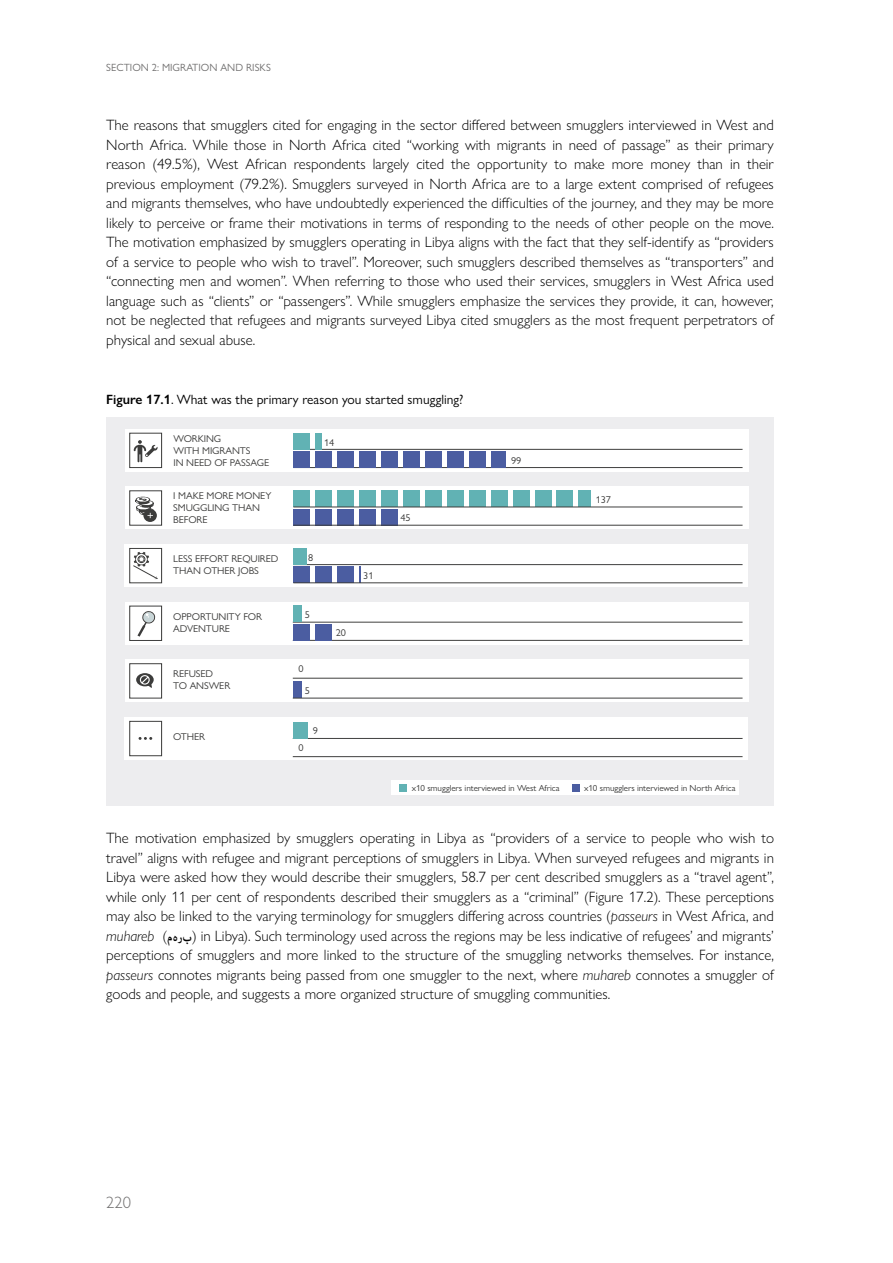
<style>
.page{position:relative;width:893px;height:1263px;background:#fff}
.page>*{position:absolute;margin:0;border:0;box-sizing:border-box;transform-origin:0 0}
.t1{font:300 16.5px "Gill Sans MT Pro";color:#706f6f}
.t2{font:300 15px/19.5px "Gill Sans Nova";color:#000;text-align:justify}
.t3{font:13.5px "Gill Sans Nova";color:#000}
.t4{font:10.5px "Gill Sans Nova";color:#706f6f}
.t5{font:9.9px/11.9px "Gill Sans Nova";letter-spacing:-.01em;color:#3c3c3b;scale:1.04 1}
.t6{font:8.85px "Gill Sans Nova";letter-spacing:-.01em;color:#3c3c3b;scale:1.04 1}
.s1{font-weight:600}
.s2{font-style:italic}
.s3{font-family:"Adobe Arabic";font-weight:700}
</style>
<div class="page">
<div style="left:106px;top:417px;width:668px;height:389px;background:#ededef"></div>
<div style="left:392px;top:781px;width:347px;height:14px;background:#fff"></div>
<div style="left:399px;top:784px;width:8px;height:8px;background:#61b2b4"></div>
<div style="left:573px;top:784px;width:7px;height:8px;background:#4b5da1"></div>
<div style="left:126px;top:429px;width:623px;height:42px;background:#fff"></div>
<div style="left:126px;top:486px;width:623px;height:42px;background:#fff"></div>
<div style="left:125px;top:544px;width:623px;height:42px;background:#fff"></div>
<div style="left:126px;top:602px;width:623px;height:42px;background:#fff"></div>
<div style="left:126px;top:659px;width:623px;height:43px;background:#fff"></div>
<div style="left:125px;top:717px;width:623px;height:43px;background:#fff"></div>
<div style="left:130px;top:433px;width:32px;height:35px;border:1px solid #3c3c3b"></div>
<svg style="left:143px;top:509px;width:14px;height:13px"></svg>
<svg style="left:135px;top:496px;width:20px;height:22px"></svg>
<div style="left:130px;top:548px;width:32px;height:35px;border:1px solid #3c3c3b"></div>
<div style="left:130px;top:606px;width:32px;height:35px;border:1px solid #3c3c3b"></div>
<div style="left:130px;top:663px;width:32px;height:35px;border:1px solid #3c3c3b"></div>
<div style="left:130px;top:721px;width:32px;height:35px;border:1px solid #3c3c3b"></div>
<svg style="left:139px;top:737px;width:13px;height:3px"></svg>
<svg style="left:136px;top:673px;width:18px;height:15px"></svg>
<hr style="left:293px;top:467px;width:449px;height:1px;background:#3c3c3b">
<hr style="left:293px;top:449px;width:449px;height:1px;background:#3c3c3b">
<hr style="left:293px;top:564px;width:449px;height:1px;background:#3c3c3b">
<hr style="left:293px;top:640px;width:449px;height:1px;background:#3c3c3b">
<hr style="left:293px;top:622px;width:449px;height:1px;background:#3c3c3b">
<hr style="left:293px;top:678px;width:449px;height:1px;background:#3c3c3b">
<hr style="left:293px;top:756px;width:449px;height:1px;background:#3c3c3b">
<hr style="left:293px;top:738px;width:449px;height:1px;background:#3c3c3b">
<svg style="left:134px;top:440px;width:24px;height:22px"></svg>
<svg style="left:133px;top:552px;width:25px;height:27px"></svg>
<svg style="left:137px;top:611px;width:19px;height:26px"></svg>
<div style="left:293px;top:433px;width:17px;height:16px;background:#61b2b4"></div>
<div style="left:293px;top:451px;width:17px;height:16px;background:#4b5da1"></div>
<div style="left:315px;top:451px;width:17px;height:16px;background:#4b5da1"></div>
<div style="left:337px;top:451px;width:17px;height:16px;background:#4b5da1"></div>
<div style="left:359px;top:451px;width:17px;height:16px;background:#4b5da1"></div>
<div style="left:381px;top:451px;width:17px;height:16px;background:#4b5da1"></div>
<div style="left:293px;top:509px;width:17px;height:16px;background:#4b5da1"></div>
<div style="left:315px;top:509px;width:17px;height:16px;background:#4b5da1"></div>
<div style="left:337px;top:509px;width:17px;height:16px;background:#4b5da1"></div>
<div style="left:359px;top:509px;width:17px;height:16px;background:#4b5da1"></div>
<div style="left:293px;top:566px;width:17px;height:17px;background:#4b5da1"></div>
<div style="left:293px;top:606px;width:8px;height:16px;background:#61b2b4"></div>
<div style="left:293px;top:682px;width:8px;height:16px;background:#4b5da1"></div>
<div style="left:315px;top:566px;width:17px;height:17px;background:#4b5da1"></div>
<div style="left:293px;top:624px;width:17px;height:16px;background:#4b5da1"></div>
<div style="left:315px;top:624px;width:17px;height:16px;background:#4b5da1"></div>
<div style="left:337px;top:566px;width:17px;height:17px;background:#4b5da1"></div>
<svg style="left:359px;top:566px;width:1px;height:17px"></svg>
<div style="left:381px;top:509px;width:17px;height:16px;background:#4b5da1"></div>
<div style="left:403px;top:451px;width:17px;height:16px;background:#4b5da1"></div>
<div style="left:425px;top:451px;width:17px;height:16px;background:#4b5da1"></div>
<div style="left:447px;top:451px;width:17px;height:16px;background:#4b5da1"></div>
<div style="left:469px;top:451px;width:17px;height:16px;background:#4b5da1"></div>
<div style="left:491px;top:451px;width:15px;height:16px;background:#4b5da1"></div>
<div style="left:293px;top:491px;width:17px;height:16px;background:#61b2b4"></div>
<div style="left:293px;top:722px;width:15px;height:16px;background:#61b2b4"></div>
<div style="left:293px;top:548px;width:14px;height:16px;background:#61b2b4"></div>
<div style="left:315px;top:491px;width:17px;height:16px;background:#61b2b4"></div>
<div style="left:337px;top:491px;width:17px;height:16px;background:#61b2b4"></div>
<div style="left:359px;top:491px;width:17px;height:16px;background:#61b2b4"></div>
<div style="left:381px;top:491px;width:17px;height:16px;background:#61b2b4"></div>
<div style="left:403px;top:491px;width:17px;height:16px;background:#61b2b4"></div>
<div style="left:425px;top:491px;width:17px;height:16px;background:#61b2b4"></div>
<div style="left:447px;top:491px;width:17px;height:16px;background:#61b2b4"></div>
<div style="left:469px;top:491px;width:17px;height:16px;background:#61b2b4"></div>
<div style="left:491px;top:491px;width:17px;height:16px;background:#61b2b4"></div>
<div style="left:513px;top:491px;width:17px;height:16px;background:#61b2b4"></div>
<div style="left:535px;top:491px;width:16px;height:16px;background:#61b2b4"></div>
<div style="left:557px;top:491px;width:16px;height:16px;background:#61b2b4"></div>
<div style="left:578px;top:491px;width:12px;height:16px;background:#61b2b4"></div>
<div style="left:315px;top:433px;width:7px;height:16px;background:#61b2b4"></div>
<hr style="left:293px;top:525px;width:449px;height:1px;background:#3c3c3b">
<hr style="left:293px;top:507px;width:449px;height:1px;background:#3c3c3b">
<hr style="left:293px;top:583px;width:449px;height:1px;background:#3c3c3b">
<hr style="left:293px;top:698px;width:449px;height:1px;background:#3c3c3b">
<p class="t4" style="left:106px;top:61px;width:166px">SECTION 2: MIGRATION AND RISKS</p>
<p class="t2" style="left:106px;top:115px;width:669px">The reasons that smugglers cited for engaging in the sector differed between smugglers interviewed in West and North Africa. While those in North Africa cited “working with migrants in need of passage” as their primary reason (49.5%), West African respondents largely cited the opportunity to make more money than in their previous employment (79.2%). Smugglers surveyed in North Africa are to a large extent comprised of refugees and migrants themselves, who have undoubtedly experienced the difficulties of the journey, and they may be more likely to perceive or frame their motivations in terms of responding to the needs of other people on the move.<br>The motivation emphasized by smugglers operating in Libya aligns with the fact that they self-identify as “providers of a service to people who wish to travel”. Moreover, such smugglers described themselves as “transporters” and “connecting men and women”. When referring to those who used their services, smugglers in West Africa used language such as “clients” or “passengers”. While smugglers emphasize the services they provide, it can, however, not be neglected that refugees and migrants surveyed Libya cited smugglers as the most frequent perpetrators of physical and sexual abuse.</p>
<p class="t3" style="left:106px;top:392px;width:359px"><span class="s1">Figure 17.1</span>. What was the primary reason you started smuggling?</p>
<p class="t5" style="left:173px;top:433px;width:94px">WORKING<br>WITH MIGRANTS<br>IN NEED OF PASSAGE</p>
<p class="t5" style="left:173px;top:490px;width:96px">I MAKE MORE MONEY<br>SMUGGLING THAN<br>BEFORE</p>
<p class="t5" style="left:173px;top:553px;width:103px">LESS EFFORT REQUIRED<br>THAN OTHER JOBS</p>
<p class="t5" style="left:173px;top:610px;width:87px">OPPORTUNITY FOR<br>ADVENTURE</p>
<p class="t5" style="left:173px;top:668px;width:56px">REFUSED<br>TO ANSWER</p>
<p class="t5" style="left:173px;top:730px;width:32px">OTHER</p>
<p class="t5" style="left:324px;top:436px;width:11px">14</p>
<p class="t5" style="left:308px;top:551px;width:6px">8</p>
<p class="t5" style="left:305px;top:609px;width:6px">5</p>
<p class="t5" style="left:298px;top:663px;width:6px">0</p>
<p class="t5" style="left:305px;top:685px;width:6px">5</p>
<p class="t5" style="left:298px;top:741px;width:6px">0</p>
<p class="t5" style="left:313px;top:724px;width:6px">9</p>
<p class="t5" style="left:363px;top:569px;width:11px">31</p>
<p class="t5" style="left:336px;top:627px;width:11px">20</p>
<p class="t5" style="left:400px;top:512px;width:11px">45</p>
<p class="t5" style="left:511px;top:454px;width:11px">99</p>
<p class="t5" style="left:596px;top:493px;width:16px">137</p>
<p class="t6" style="left:412px;top:783px;width:144px">x10 smugglers interviewed in West Africa</p>
<p class="t6" style="left:584px;top:783px;width:147px">x10 smugglers interviewed in North Africa</p>
<p class="t2" style="left:106px;top:828px;width:669px">The motivation emphasized by smugglers operating in Libya as “providers of a service to people who wish to travel” aligns with refugee and migrant perceptions of smugglers in Libya. When surveyed refugees and migrants in Libya were asked how they would describe their smugglers, 58.7 per cent described smugglers as a “travel agent”, while only 11 per cent of respondents described their smugglers as a “criminal” (Figure 17.2). These perceptions may also be linked to the varying terminology for smugglers differing across countries (<span class="s2">passeurs</span> in West Africa, and <span class="s2">muhareb</span> ( <span class="s3">برهم</span> ( in Libya). Such terminology used across the regions may be less indicative of refugees’ and migrants’ perceptions of smugglers and more linked to the structure of the smuggling networks themselves. For instance, <span class="s2">passeurs</span> connotes migrants being passed from one smuggler to the next, where <span class="s2">muhareb</span> connotes a smuggler of goods and people, and suggests a more organized structure of smuggling communities.</p>
<p class="t1" style="left:106px;top:1193px;width:26px">220</p>
</div>
